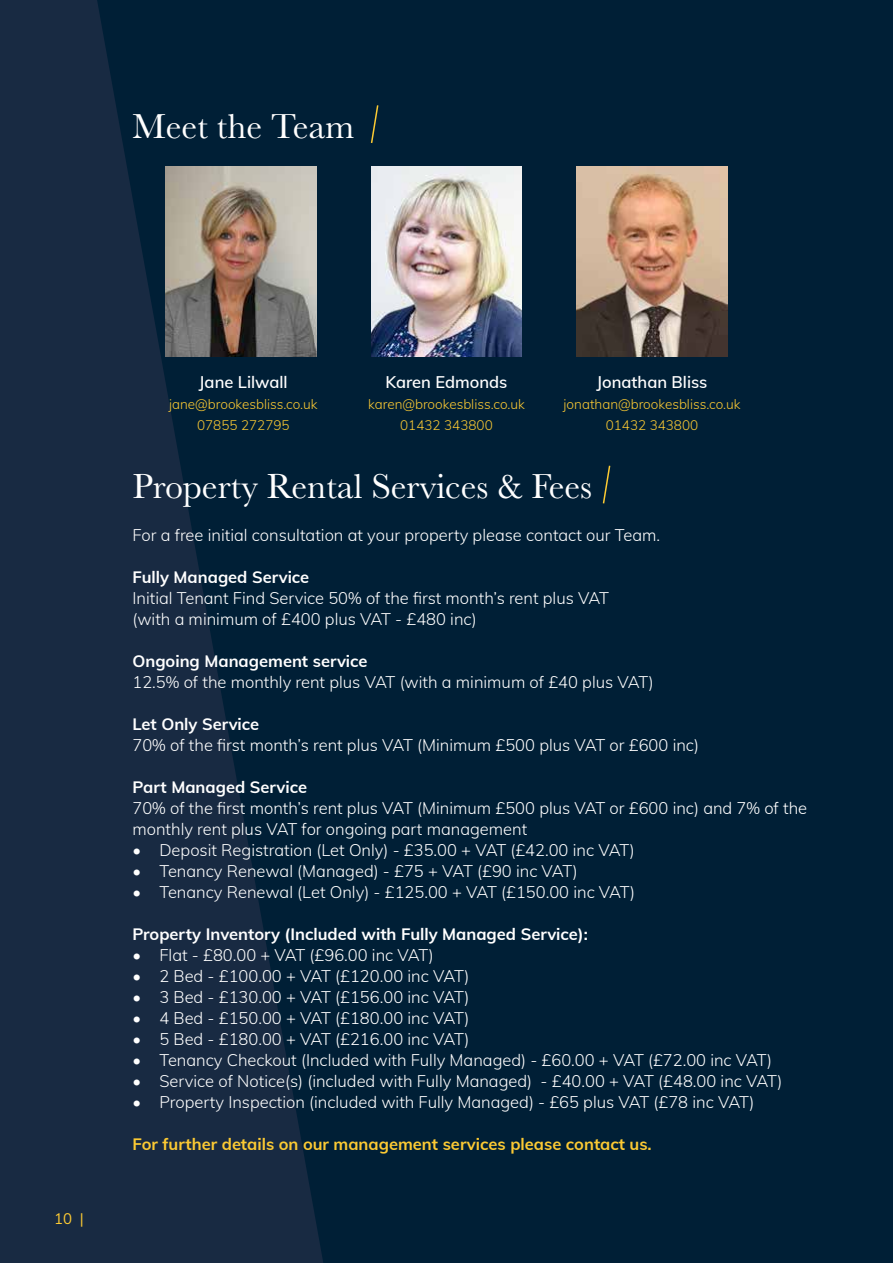
<style>
.page{position:relative;width:893px;height:1263px;background:#001f36}
.page>*{position:absolute;margin:0;border:0;box-sizing:border-box;transform-origin:0 0}
.t1{font:36px "Baskerville";color:#fff}
.t2{font:300 16.5px/21px "Mulish";color:#fff}
.t3{font:700 16.5px "Mulish";color:#fff}
.t4{font:700 16.5px "Mulish";color:#fcca33}
.t5{font:600 16.5px "Mulish";color:#fff}
.t6{font:15px "Mulish";color:#fcca33}
.t7{font:300 13.5px/21px "Mulish";color:#fcca33;text-align:center}
</style>
<div class="page">
<svg style="left:0;top:0;width:323px;height:1263px;fill:#182a42"></svg>
<img style="left:166px;top:166px;width:150px;height:191px">
<img style="left:371px;top:166px;width:151px;height:191px">
<img style="left:577px;top:166px;width:150px;height:191px">
<svg style="left:370px;top:105px;width:9px;height:38px"></svg>
<svg style="left:602px;top:465px;width:9px;height:39px"></svg>
<h1 class="t1" style="left:132px;top:105px;width:223px">Meet the Team</h1>
<p class="t6" style="left:54px;top:1208px;width:31px">10 |</p>
<p class="t5" style="left:199px;top:370px;width:90px">Jane Lilwall</p>
<p class="t7" style="left:169px;top:393px;width:150px">jane@brookesbliss.co.uk<br>07855 272795</p>
<p class="t5" style="left:385px;top:370px;width:123px">Karen Edmonds</p>
<p class="t7" style="left:368px;top:393px;width:158px">karen@brookesbliss.co.uk<br>01432 343800</p>
<p class="t5" style="left:596px;top:370px;width:113px">Jonathan Bliss</p>
<p class="t7" style="left:564px;top:393px;width:178px">jonathan@brookesbliss.co.uk<br>01432 343800</p>
<h1 class="t1" style="left:132px;top:465px;width:461px">Property Rental Services &amp; Fees</h1>
<p class="t2" style="left:132px;top:523px;width:529px">For a free initial consultation at your property please contact our Team.</p>
<p class="t3" style="left:132px;top:565px;width:178px">Fully Managed Service</p>
<p class="t2" style="left:132px;top:586px;width:478px">Initial Tenant Find Service 50% of the first month’s rent plus VAT (with a minimum of £400 plus VAT - £480 inc)</p>
<p class="t3" style="left:132px;top:649px;width:237px">Ongoing Management service</p>
<p class="t2" style="left:132px;top:670px;width:523px">12.5% of the monthly rent plus VAT (with a minimum of £40 plus VAT)</p>
<p class="t3" style="left:132px;top:712px;width:128px">Let Only Service</p>
<p class="t2" style="left:132px;top:733px;width:568px">70% of the first month’s rent plus VAT (Minimum £500 plus VAT or £600 inc)</p>
<p class="t3" style="left:132px;top:775px;width:176px">Part Managed Service</p>
<p class="t2" style="left:132px;top:796px;width:676px">70% of the first month’s rent plus VAT (Minimum £500 plus VAT or £600 inc) and 7% of the monthly rent plus VAT for ongoing part management</p>
<p class="t2" style="left:132px;top:838px;width:504px">• Deposit Registration (Let Only) - £35.00 + VAT (£42.00 inc VAT)</p>
<p class="t2" style="left:132px;top:859px;width:447px">• Tenancy Renewal (Managed) - £75 + VAT (£90 inc VAT)</p>
<p class="t2" style="left:132px;top:880px;width:504px">• Tenancy Renewal (Let Only) - £125.00 + VAT (£150.00 inc VAT)</p>
<p class="t3" style="left:132px;top:922px;width:457px">Property Inventory (Included with Fully Managed Service):</p>
<p class="t2" style="left:132px;top:943px;width:303px">• Flat - £80.00 + VAT (£96.00 inc VAT)</p>
<p class="t2" style="left:132px;top:964px;width:338px">• 2 Bed - £100.00 + VAT (£120.00 inc VAT)</p>
<p class="t2" style="left:132px;top:985px;width:338px">• 3 Bed - £130.00 + VAT (£156.00 inc VAT)</p>
<p class="t2" style="left:132px;top:1006px;width:338px">• 4 Bed - £150.00 + VAT (£180.00 inc VAT)</p>
<p class="t2" style="left:132px;top:1027px;width:338px">• 5 Bed - £180.00 + VAT (£216.00 inc VAT)</p>
<p class="t2" style="left:132px;top:1048px;width:641px">• Tenancy Checkout (Included with Fully Managed) - £60.00 + VAT (£72.00 inc VAT)</p>
<p class="t2" style="left:132px;top:1069px;width:651px">• Service of Notice(s) (included with Fully Managed) - £40.00 + VAT (£48.00 inc VAT)</p>
<p class="t2" style="left:132px;top:1090px;width:623px">• Property Inspection (included with Fully Managed) - £65 plus VAT (£78 inc VAT)</p>
<p class="t4" style="left:132px;top:1132px;width:521px">For further details on our management services please contact us.</p>
</div>
